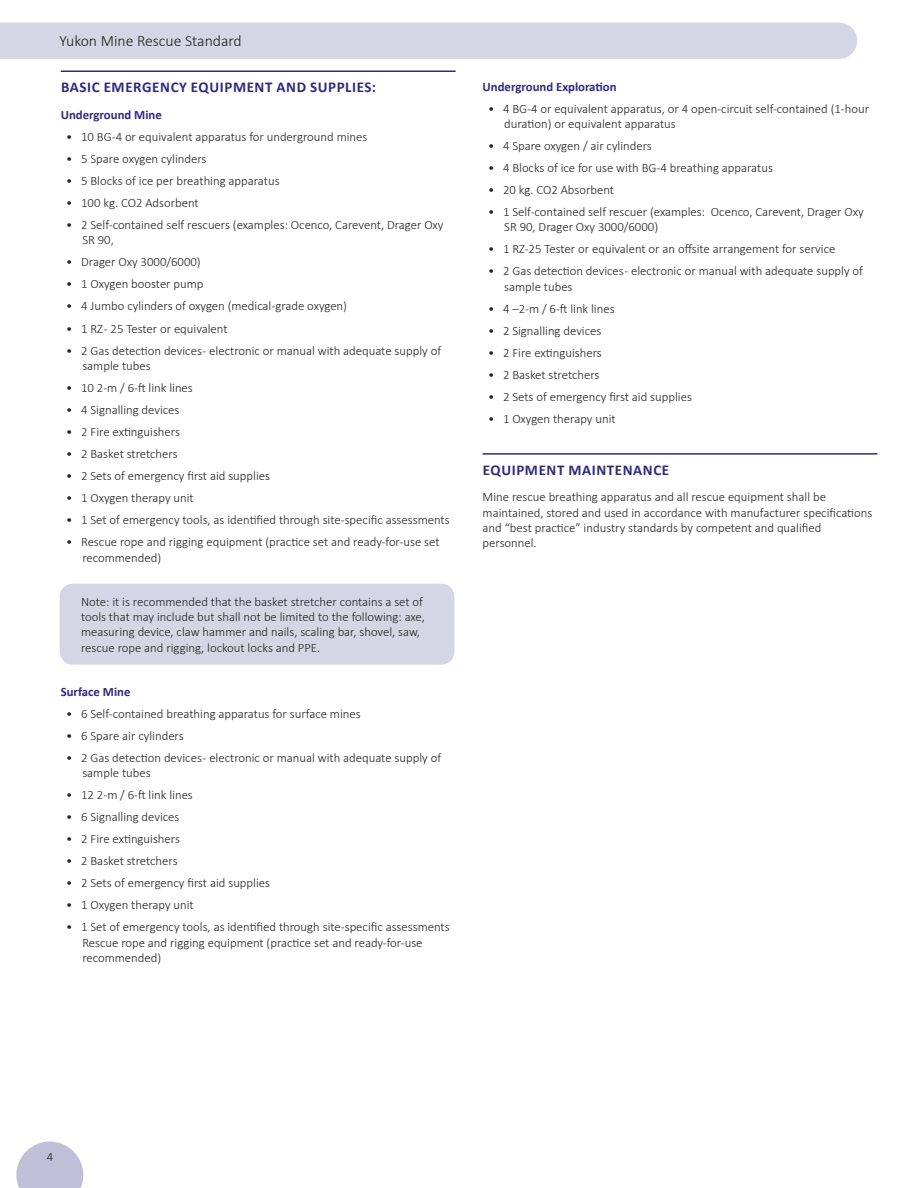
<style>
.page{position:relative;width:918px;height:1188px;background:#fff}
.page>*{position:absolute;margin:0;border:0;box-sizing:border-box;transform-origin:0 0}
.t1{font:300 15.75px "Calibri";color:#231f20}
.t2{font:700 15px "Calibri";letter-spacing:.04em;color:#302a7e}
.t3{font:300 12.75px/15.3px "Calibri";color:#231f20}
.t4{font:700 12.75px "Calibri";color:#302a7e}
</style>
<div class="page">
<div style="left:0;top:23px;width:857px;height:36px;background:#d6d5e5"></div>
<svg style="left:16px;top:1142px;width:67px;height:46px;background:#cac9de"></svg>
<div style="left:60px;top:584px;width:394px;height:81px;background:#d6d5e5;border-radius:14px"></div>
<hr style="left:61px;top:70px;width:395px;height:2px;background:#302a7e">
<hr style="left:483px;top:453px;width:395px;height:2px;background:#302a7e">
<p class="t1" style="left:59px;top:31px;width:184px">Yukon Mine Rescue Standard</p>
<p class="t2" style="left:61px;top:78px;width:317px">BASIC EMERGENCY EQUIPMENT AND SUPPLIES:</p>
<p class="t4" style="left:61px;top:106px;width:103px">Underground Mine</p>
<p class="t3" style="left:66px;top:129px;width:303px">• 10 BG-4 or equivalent apparatus for underground mines</p>
<p class="t3" style="left:66px;top:151px;width:142px">• 5 Spare oxygen cylinders</p>
<p class="t3" style="left:66px;top:173px;width:215px">• 5 Blocks of ice per breathing apparatus</p>
<p class="t3" style="left:66px;top:195px;width:134px">• 100 kg. CO2 Adsorbent</p>
<p class="t3" style="left:82px;top:217px;width:363px;text-indent:-16px">• 2 Self-contained self rescuers (examples: Ocenco, Carevent, Drager Oxy<br>SR 90,</p>
<p class="t3" style="left:66px;top:254px;width:136px">• Drager Oxy 3000/6000)</p>
<p class="t3" style="left:66px;top:276px;width:139px">• 1 Oxygen booster pump</p>
<p class="t3" style="left:66px;top:298px;width:282px">• 4 Jumbo cylinders of oxygen (medical-grade oxygen)</p>
<p class="t3" style="left:66px;top:320px;width:163px">• 1 RZ - 25 Tester or equivalent</p>
<p class="t3" style="left:82px;top:343px;width:360px;text-indent:-16px">• 2 Gas detection devices - electronic or manual with adequate supply of sample tubes</p>
<p class="t3" style="left:66px;top:380px;width:128px">• 10 2-m / 6-ft link lines</p>
<p class="t3" style="left:66px;top:402px;width:115px">• 4 Signalling devices</p>
<p class="t3" style="left:66px;top:424px;width:115px">• 2 Fire extinguishers</p>
<p class="t3" style="left:66px;top:446px;width:113px">• 2 Basket stretchers</p>
<p class="t3" style="left:66px;top:468px;width:205px">• 2 Sets of emergency first aid supplies</p>
<p class="t3" style="left:66px;top:490px;width:129px">• 1 Oxygen therapy unit</p>
<p class="t3" style="left:66px;top:512px;width:385px">• 1 Set of emergency tools, as identified through site-specific assessments</p>
<p class="t3" style="left:82px;top:534px;width:359px;text-indent:-16px">• Rescue rope and rigging equipment (practice set and ready-for-use set recommended)</p>
<p class="t3" style="left:81px;top:594px;width:345px">Note: it is recommended that the basket stretcher contains a set of tools that may include but shall not be limited to the following: axe, measuring device, claw hammer and nails, scaling bar, shovel, saw, rescue rope and rigging, lockout locks and PPE.</p>
<p class="t4" style="left:61px;top:683px;width:71px">Surface Mine</p>
<p class="t3" style="left:66px;top:706px;width:296px">• 6 Self-contained breathing apparatus for surface mines</p>
<p class="t3" style="left:66px;top:728px;width:119px">• 6 Spare air cylinders</p>
<p class="t3" style="left:82px;top:750px;width:360px;text-indent:-16px">• 2 Gas detection devices - electronic or manual with adequate supply of sample tubes</p>
<p class="t3" style="left:66px;top:787px;width:128px">• 12 2-m / 6-ft link lines</p>
<p class="t3" style="left:66px;top:809px;width:115px">• 6 Signalling devices</p>
<p class="t3" style="left:66px;top:831px;width:115px">• 2 Fire extinguishers</p>
<p class="t3" style="left:66px;top:853px;width:113px">• 2 Basket stretchers</p>
<p class="t3" style="left:66px;top:875px;width:205px">• 2 Sets of emergency first aid supplies</p>
<p class="t3" style="left:66px;top:897px;width:129px">• 1 Oxygen therapy unit</p>
<p class="t3" style="left:82px;top:919px;width:369px;text-indent:-16px">• 1 Set of emergency tools, as identified through site-specific assessments<br>Rescue rope and rigging equipment (practice set and ready-for-use recommended)</p>
<p class="t4" style="left:483px;top:78px;width:135px">Underground Exploration</p>
<p class="t3" style="left:504px;top:101px;width:366px;text-indent:-16px">• 4 BG-4 or equivalent apparatus, or 4 open-circuit self-contained (1-hour duration) or equivalent apparatus</p>
<p class="t3" style="left:488px;top:138px;width:165px">• 4 Spare oxygen / air cylinders</p>
<p class="t3" style="left:488px;top:160px;width:286px">• 4 Blocks of ice for use with BG-4 breathing apparatus</p>
<p class="t3" style="left:488px;top:182px;width:128px">• 20 kg. CO2 Absorbent</p>
<p class="t3" style="left:504px;top:204px;width:361px;text-indent:-16px">• 1 Self-contained self rescuer (examples: Ocenco, Carevent, Drager Oxy<br>SR 90, Drager Oxy 3000/6000)</p>
<p class="t3" style="left:488px;top:241px;width:349px">• 1 RZ-25 Tester or equivalent or an offsite arrangement for service</p>
<p class="t3" style="left:504px;top:263px;width:360px;text-indent:-16px">• 2 Gas detection devices - electronic or manual with adequate supply of sample tubes</p>
<p class="t3" style="left:488px;top:301px;width:128px">• 4 –2-m / 6-ft link lines</p>
<p class="t3" style="left:488px;top:323px;width:115px">• 2 Signalling devices</p>
<p class="t3" style="left:488px;top:345px;width:115px">• 2 Fire extinguishers</p>
<p class="t3" style="left:488px;top:367px;width:113px">• 2 Basket stretchers</p>
<p class="t3" style="left:488px;top:389px;width:205px">• 2 Sets of emergency first aid supplies</p>
<p class="t3" style="left:488px;top:411px;width:129px">• 1 Oxygen therapy unit</p>
<p class="t2" style="left:483px;top:460px;width:188px">EQUIPMENT MAINTENANCE</p>
<p class="t3" style="left:483px;top:489px;width:391px">Mine rescue breathing apparatus and all rescue equipment shall be maintained, stored and used in accordance with manufacturer specifications and “best practice” industry standards by competent and qualified personnel.</p>
<p class="t3" style="left:47px;top:1149px;width:8px">4</p>
</div>
